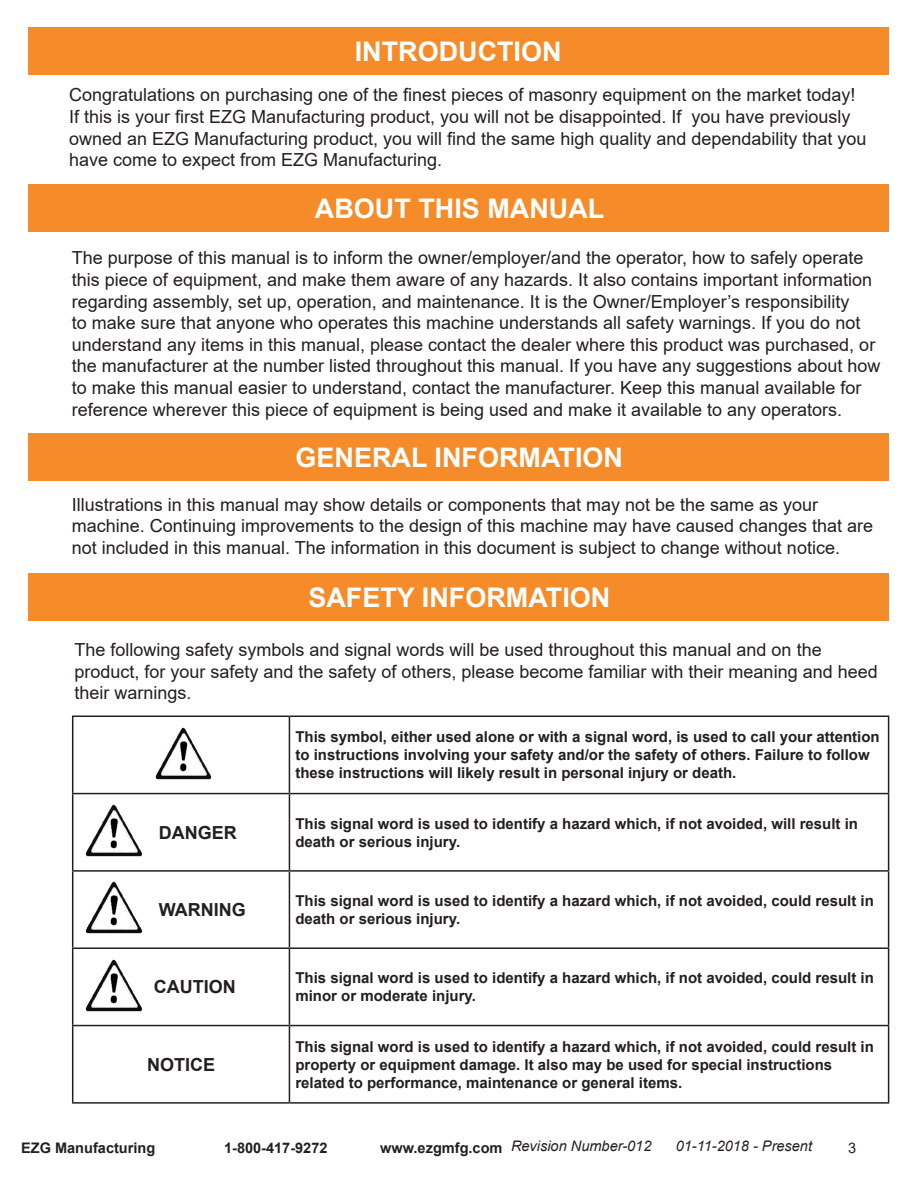
<style>
.page{position:relative;width:918px;height:1188px;background:#fff}
.page>*{position:absolute;margin:0;border:0;box-sizing:border-box;transform-origin:0 0}
.t1{font:700 27px "Arial";color:#fff}
.t2{font:18px/21.6px "Arial";color:#231f20}
.t3{font:700 18px "Arial";color:#231f20}
.t4{font:700 15px/18px "Arial";color:#231f20}
.t5{font:italic 14.55px "Arial";color:#231f20}
.t6{font:700 14.55px "Arial";color:#231f20}
.t7{font:14.55px "Arial";color:#231f20}
.s1{font-weight:700;font-style:normal}
</style>
<div class="page">
<hr style="left:72px;top:716px;width:217px;height:1px;background:#231f20">
<hr style="left:72px;top:717px;width:1px;height:76px;background:#231f20">
<hr style="left:289px;top:716px;width:600px;height:1px;background:#231f20">
<hr style="left:289px;top:717px;width:1px;height:76px;background:#231f20">
<hr style="left:888px;top:717px;width:1px;height:76px;background:#231f20">
<hr style="left:72px;top:793px;width:217px;height:1px;background:#231f20">
<hr style="left:72px;top:794px;width:1px;height:76px;background:#231f20">
<hr style="left:289px;top:793px;width:600px;height:1px;background:#231f20">
<hr style="left:289px;top:794px;width:1px;height:76px;background:#231f20">
<hr style="left:888px;top:794px;width:1px;height:76px;background:#231f20">
<hr style="left:72px;top:870px;width:217px;height:2px;background:#231f20">
<hr style="left:72px;top:872px;width:1px;height:75px;background:#231f20">
<hr style="left:289px;top:870px;width:600px;height:2px;background:#231f20">
<hr style="left:289px;top:872px;width:1px;height:75px;background:#231f20">
<hr style="left:888px;top:872px;width:1px;height:75px;background:#231f20">
<hr style="left:72px;top:947px;width:217px;height:2px;background:#231f20">
<hr style="left:72px;top:949px;width:1px;height:76px;background:#231f20">
<hr style="left:289px;top:947px;width:600px;height:2px;background:#231f20">
<hr style="left:289px;top:949px;width:1px;height:76px;background:#231f20">
<hr style="left:888px;top:949px;width:1px;height:76px;background:#231f20">
<hr style="left:72px;top:1025px;width:217px;height:1px;background:#231f20">
<hr style="left:72px;top:1026px;width:1px;height:76px;background:#231f20">
<hr style="left:289px;top:1025px;width:600px;height:1px;background:#231f20">
<hr style="left:289px;top:1026px;width:1px;height:76px;background:#231f20">
<hr style="left:888px;top:1026px;width:1px;height:76px;background:#231f20">
<hr style="left:72px;top:1102px;width:217px;height:2px;background:#231f20">
<hr style="left:289px;top:1102px;width:600px;height:2px;background:#231f20">
<div style="left:28px;top:28px;width:861px;height:47px;background:#f68c29"></div>
<div style="left:28px;top:185px;width:861px;height:47px;background:#f68c29"></div>
<div style="left:28px;top:433px;width:861px;height:47px;background:#f68c29"></div>
<div style="left:28px;top:574px;width:861px;height:47px;background:#f68c29"></div>
<img style="left:155px;top:727px;width:57px;height:53px">
<img style="left:85px;top:804px;width:57px;height:53px">
<img style="left:85px;top:881px;width:57px;height:53px">
<img style="left:85px;top:959px;width:57px;height:53px">
<p class="t1" style="left:355px;top:33px;width:208px">INTRODUCTION</p>
<p class="t2" style="left:69px;top:84px;width:799px">Congratulations on purchasing one of the finest pieces of masonry equipment on the market today!<br>If this is your first EZG Manufacturing product, you will not be disappointed. If you have previously owned an EZG Manufacturing product, you will find the same high quality and dependability that you have come to expect from EZG Manufacturing.</p>
<p class="t1" style="left:315px;top:189px;width:291px">ABOUT THIS MANUAL</p>
<p class="t2" style="left:72px;top:247px;width:810px">The purpose of this manual is to inform the owner/employer/and the operator, how to safely operate this piece of equipment, and make them aware of any hazards. It also contains important information regarding assembly, set up, operation, and maintenance. It is the Owner/Employer’s responsibility<br>to make sure that anyone who operates this machine understands all safety warnings. If you do not understand any items in this manual, please contact the dealer where this product was purchased, or the manufacturer at the number listed throughout this manual. If you have any suggestions about how to make this manual easier to understand, contact the manufacturer. Keep this manual available for reference wherever this piece of equipment is being used and make it available to any operators.</p>
<p class="t1" style="left:296px;top:438px;width:329px">GENERAL INFORMATION</p>
<p class="t2" style="left:72px;top:494px;width:748px">Illustrations in this manual may show details or components that may not be the same as your</p>
<p class="t2" style="left:72px;top:515px;width:803px">machine. Continuing improvements to the design of this machine may have caused changes that are not included in this manual. The information in this document is subject to change without notice.</p>
<p class="t1" style="left:308px;top:579px;width:304px">SAFETY INFORMATION</p>
<p class="t2" style="left:74px;top:639px;width:749px">The following safety symbols and signal words will be used throughout this manual and on the</p>
<p class="t2" style="left:74px;top:660px;width:805px">product, for your safety and the safety of others, please become familiar with their meaning and heed their warnings.</p>
<p class="t4" style="left:295px;top:728px;width:586px">This symbol, either used alone or with a signal word, is used to call your attention to instructions involving your safety and/or the safety of others. Failure to follow these instructions will likely result in personal injury or death.</p>
<p class="t3" style="left:159px;top:820px;width:79px">DANGER</p>
<p class="t4" style="left:295px;top:815px;width:564px">This signal word is used to identify a hazard which, if not avoided, will result in death or serious injury.</p>
<p class="t3" style="left:159px;top:897px;width:88px">WARNING</p>
<p class="t4" style="left:295px;top:892px;width:580px">This signal word is used to identify a hazard which, if not avoided, could result in death or serious injury.</p>
<p class="t3" style="left:154px;top:974px;width:83px">CAUTION</p>
<p class="t4" style="left:295px;top:969px;width:580px">This signal word is used to identify a hazard which, if not avoided, could result in minor or moderate injury.</p>
<p class="t3" style="left:147px;top:1052px;width:70px">NOTICE</p>
<p class="t4" style="left:295px;top:1038px;width:580px">This signal word is used to identify a hazard which, if not avoided, could result in property or equipment damage. It also may be used for special instructions</p>
<p class="t4" style="left:295px;top:1074px;width:388px">related to performance, maintenance or general items.</p>
<p class="t6" style="left:21px;top:1138px;width:136px">EZG Manufacturing</p>
<p class="t6" style="left:224px;top:1138px;width:105px">1-800-417-9272</p>
<p class="t5" style="left:380px;top:1136px;width:273px"><span class="s1">www.ezgmfg.com</span> Revision Number-012</p>
<p class="t5" style="left:676px;top:1136px;width:138px">01-11-2018 - Present</p>
<p class="t7" style="left:848px;top:1138px;width:10px">3</p>
</div>
